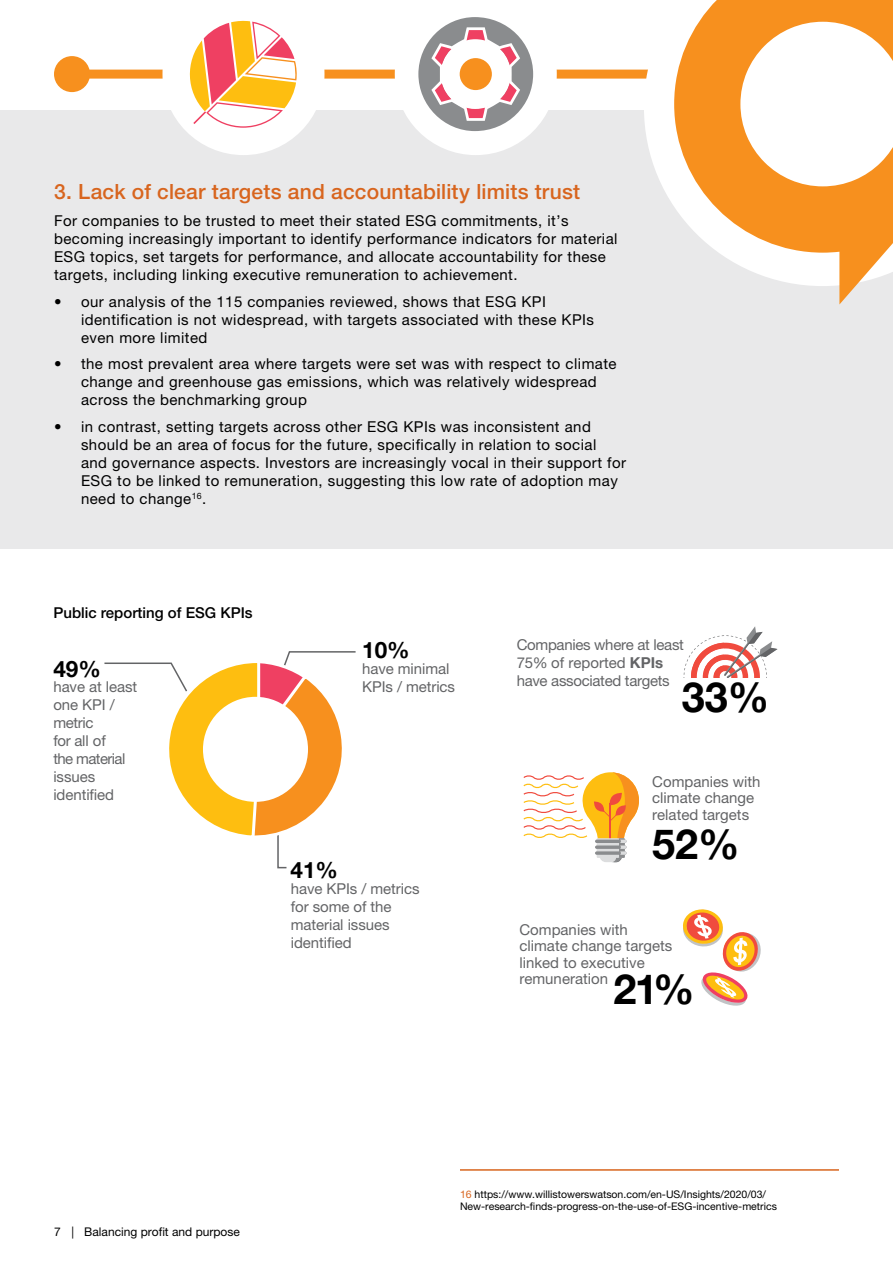
<style>
.page{position:relative;width:893px;height:1263px;background:#fff}
.page>*{position:absolute;margin:0;border:0;box-sizing:border-box;transform-origin:0 0}
.t1{font:700 41.4px "Helvetica Neue LT Pro";color:#000}
.t2{font:700 22.5px "Helvetica Neue LT Pro";color:#000}
.t3{font:500 21px "Helvetica Neue LT Pro";letter-spacing:.01em;color:#d8651e}
.t4{font:15px/18px "Helvetica Neue LT Pro";letter-spacing:.03em;color:#000}
.t5{font:15px/18px "Helvetica Neue LT Pro";letter-spacing:-.005em;color:#636466}
.t6{font:500 15px "Helvetica Neue LT Pro";color:#000}
.t7{font:12px "Helvetica Neue LT Pro";color:#000}
.t8{font:10.5px/12.6px "Helvetica Neue LT Pro";color:#000}
.s1{font-weight:700}
.s2{color:#d8651e}
</style>
<div class="page">
<div style="left:0;top:111px;width:893px;height:438px;background:#e9e9ea"></div>
<svg style="left:684px;top:626px;width:93px;height:52px"></svg>
<svg style="left:523px;top:772px;width:116px;height:90px"></svg>
<hr style="left:460px;top:1169px;width:379px;height:2px;background:#d8651e">
<div style="left:72px;top:70px;width:577px;height:9px;background:#f7901e"></div>
<div style="left:54px;top:56px;width:36px;height:36px;background:#f7901e;border-radius:50%"></div>
<svg style="left:644px;top:69px;width:30px;height:137px;fill:#fff"></svg>
<svg style="left:674px;top:0;width:219px;height:304px"></svg>
<svg style="left:162px;top:20px;width:162px;height:135px"></svg>
<svg style="left:395px;top:17px;width:162px;height:138px"></svg>
<svg style="left:104px;top:651px;width:252px;height:218px"></svg>
<div style="left:203px;top:697px;width:105px;height:105px;background:#fff;border-radius:50%"></div>
<svg style="left:683px;top:909px;width:78px;height:97px"></svg>
<h3 class="t3" style="left:54px;top:179px;width:528px">3. Lack of clear targets and accountability limits trust</h3>
<p class="t4" style="left:54px;top:211px;width:565px">For companies to be trusted to meet their stated ESG commitments, it’s becoming increasingly important to identify performance indicators for material ESG topics, set targets for performance, and allocate accountability for these targets, including linking executive remuneration to achievement.</p>
<p class="t4" style="left:81px;top:292px;width:514px;text-indent:-27px">• our analysis of the 115 companies reviewed, shows that ESG KPI identification is not widespread, with targets associated with these KPIs even more limited</p>
<p class="t4" style="left:81px;top:354px;width:537px;text-indent:-27px">• the most prevalent area where targets were set was with respect to climate change and greenhouse gas emissions, which was relatively widespread across the benchmarking group</p>
<p class="t4" style="left:81px;top:417px;width:547px;text-indent:-27px">• in contrast, setting targets across other ESG KPIs was inconsistent and should be an area of focus for the future, specifically in relation to social and governance aspects. Investors are increasingly vocal in their support for ESG to be linked to remuneration, suggesting this low rate of adoption may need to change<sup>16</sup>.</p>
<p class="t6" style="left:53px;top:603px;width:201px">Public reporting of ESG KPIs</p>
<h2 class="t2" style="left:53px;top:655px;width:49px">49%</h2>
<p class="t5" style="left:53px;top:678px;width:85px">have at least one KPI / metric<br>for all of<br>the material issues identified</p>
<h2 class="t2" style="left:362px;top:636px;width:49px">10%</h2>
<p class="t5" style="left:362px;top:659px;width:94px">have minimal<br>KPIs / metrics</p>
<h2 class="t2" style="left:291px;top:856px;width:49px">41%</h2>
<p class="t5" style="left:291px;top:879px;width:130px">have KPIs / metrics for some of the material issues identified</p>
<p class="t5" style="left:517px;top:635px;width:169px">Companies where at least<br>75% of reported <span class="s1">KPIs </span>have associated targets</p>
<h1 class="t1" style="left:682px;top:671px;width:89px">33%</h1>
<p class="t5" style="left:652px;top:773px;width:110px;line-height:16.5px">Companies with climate change related targets</p>
<h1 class="t1" style="left:652px;top:819px;width:89px">52%</h1>
<p class="t5" style="left:519px;top:921px;width:154px;line-height:16.5px">Companies with climate change targets linked to executive remuneration</p>
<h1 class="t1" style="left:614px;top:964px;width:82px">21%</h1>
<p class="t7" style="left:54px;top:1224px;width:187px">7 | Balancing profit and purpose</p>
<p class="t8" style="left:460px;top:1188px;width:318px"><span class="s2">16</span> https://www.willistowerswatson.com/en-US/Insights/2020/03/<br>New-research-finds-progress-on-the-use-of-ESG-incentive-metrics</p>
</div>
